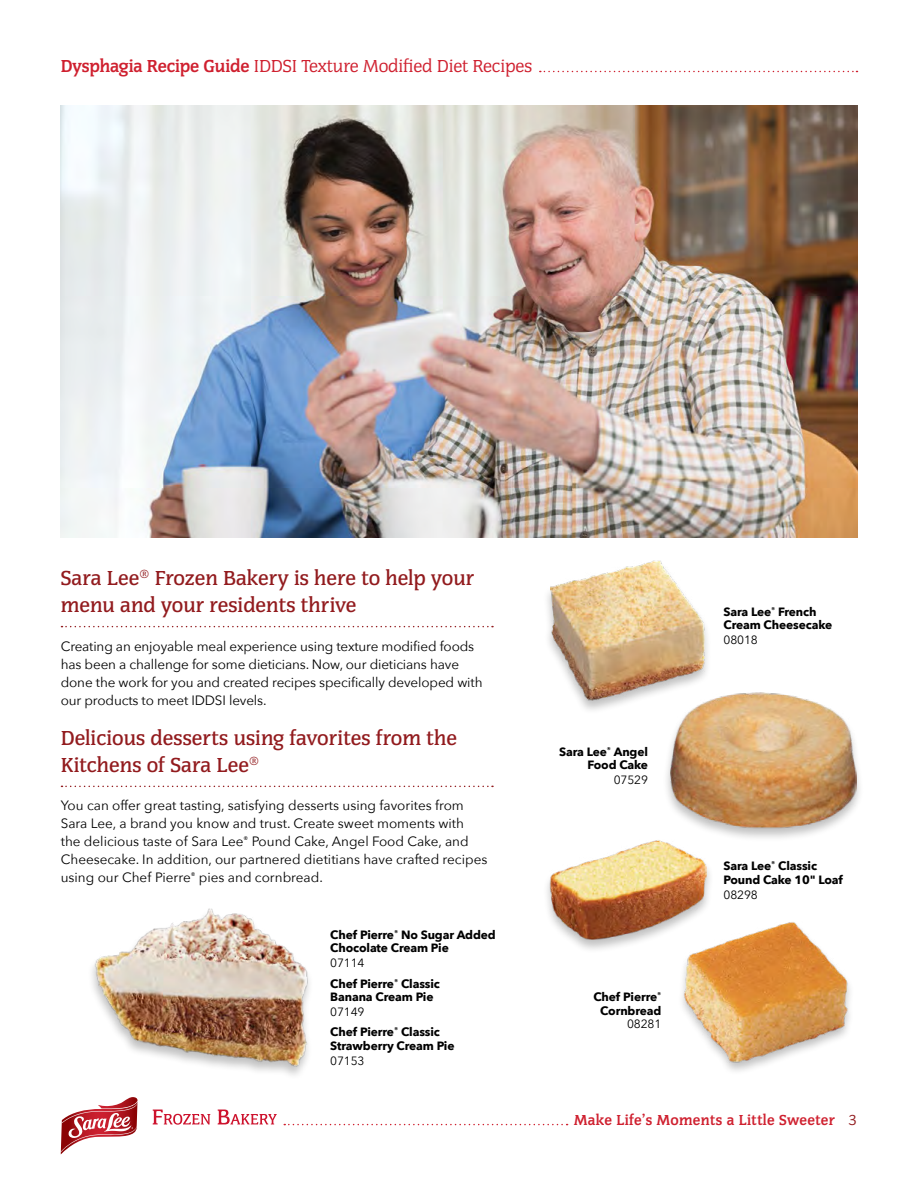
<style>
.page{position:relative;width:918px;height:1188px;background:#fff}
.page>*{position:absolute;margin:0;border:0;box-sizing:border-box;transform-origin:0 0}
.t1{font:500 21px/27px "Congress";color:#921b1e}
.t2{font:18px "Congress";letter-spacing:-.01em;color:#cf202f}
.t3{font:700 15px "Congress";letter-spacing:.02em;color:#cf202f}
.t4{font:15px "Congress";color:#921b1e}
.t5{font:13.5px/18px "Avenir Next";letter-spacing:-.01em;color:#000}
.t6{font:700 12px/13.5px "Avenir Next";letter-spacing:-.01em;color:#000}
.t7{font:12px "Avenir Next";letter-spacing:-.01em;color:#000}
.s1{font-weight:700}
.s2{font-weight:400}
</style>
<div class="page">
<svg style="left:62px;top:626px;width:431px;height:1px"></svg>
<svg style="left:62px;top:786px;width:431px;height:1px"></svg>
<div style="left:677px;top:921px;width:178px;height:155px;background:#000;opacity:.25"></div>
<img style="left:684px;top:922px;width:165px;height:140px">
<svg style="left:61px;top:1119px;width:76px;height:35px"></svg>
<svg style="left:153px;top:1119px;width:57px;height:6px"></svg>
<svg style="left:218px;top:1119px;width:57px;height:5px"></svg>
<svg style="left:284px;top:1124px;width:284px;height:1px"></svg>
<svg style="left:540px;top:71px;width:318px;height:1px"></svg>
<div style="left:542px;top:839px;width:173px;height:115px;background:#000;opacity:.25"></div>
<img style="left:549px;top:840px;width:158px;height:99px">
<div style="left:662px;top:691px;width:202px;height:151px;background:#000;opacity:.25"></div>
<img style="left:670px;top:693px;width:187px;height:136px">
<div style="left:542px;top:560px;width:171px;height:154px;background:#000;opacity:.25"></div>
<img style="left:550px;top:560px;width:154px;height:141px">
<img style="left:61px;top:106px;width:796px;height:431px">
<img style="left:63px;top:908px;width:246px;height:211px">
<h2 class="t2" style="left:61px;top:56px;width:473px"><span class="s1">Dysphagia Recipe Guide</span> IDDSI Texture Modified Diet Recipes</h2>
<h1 class="t1" style="left:61px;top:565px;width:415px">Sara Lee<sup>®</sup> Frozen Bakery is here to help your menu and your residents thrive</h1>
<p class="t5" style="left:61px;top:636px;width:423px">Creating an enjoyable meal experience using texture modified foods has been a challenge for some dieticians. Now, our dieticians have done the work for you and created recipes specifically developed with our products to meet IDDSI levels.</p>
<h1 class="t1" style="left:61px;top:725px;width:398px">Delicious desserts using favorites from the<br>Kitchens of Sara Lee<sup>®</sup></h1>
<p class="t5" style="left:61px;top:796px;width:428px">You can offer great tasting, satisfying desserts using favorites from Sara Lee, a brand you know and trust. Create sweet moments with<br>the delicious taste of Sara Lee<sup>®</sup> Pound Cake, Angel Food Cake, and Cheesecake. In addition, our partnered dietitians have crafted recipes using our Chef Pierre<sup>®</sup> pies and cornbread.</p>
<p class="t6" style="left:330px;top:928px;width:167px">Chef Pierre<sup>®</sup> No Sugar Added<br>Chocolate Cream Pie</p>
<p class="t6" style="left:330px;top:953px;width:111px;line-height:20.2px"><span class="s2">07114<br></span>Chef Pierre<sup>®</sup> Classic</p>
<p class="t6" style="left:330px;top:990px;width:105px">Banana Cream Pie</p>
<p class="t6" style="left:330px;top:1002px;width:111px;line-height:20.2px"><span class="s2">07149<br></span>Chef Pierre<sup>®</sup> Classic</p>
<p class="t6" style="left:330px;top:1039px;width:126px">Strawberry Cream Pie</p>
<p class="t7" style="left:330px;top:1051px;width:36px">07153</p>
<p class="t6" style="left:559px;top:745px;width:90px;text-align:right">Sara Lee<sup>®</sup> Angel<br>Food Cake</p>
<p class="t7" style="left:614px;top:770px;width:36px">07529</p>
<p class="t6" style="left:593px;top:990px;width:69px;text-align:center">Chef Pierre<sup>®<br></sup>Cornbread</p>
<p class="t7" style="left:627px;top:1014px;width:36px">08281</p>
<p class="t6" style="left:724px;top:604px;width:110px">Sara Lee<sup>®</sup> French<br>Cream Cheesecake</p>
<p class="t7" style="left:724px;top:630px;width:36px">08018</p>
<p class="t6" style="left:724px;top:859px;width:121px">Sara Lee<sup>®</sup> Classic<br>Pound Cake 10" Loaf</p>
<p class="t7" style="left:724px;top:885px;width:36px">08298</p>
<p class="t3" style="left:574px;top:1111px;width:262px">Make Life’s Moments a Little Sweeter</p>
<p class="t4" style="left:848px;top:1111px;width:10px">3</p>
</div>
